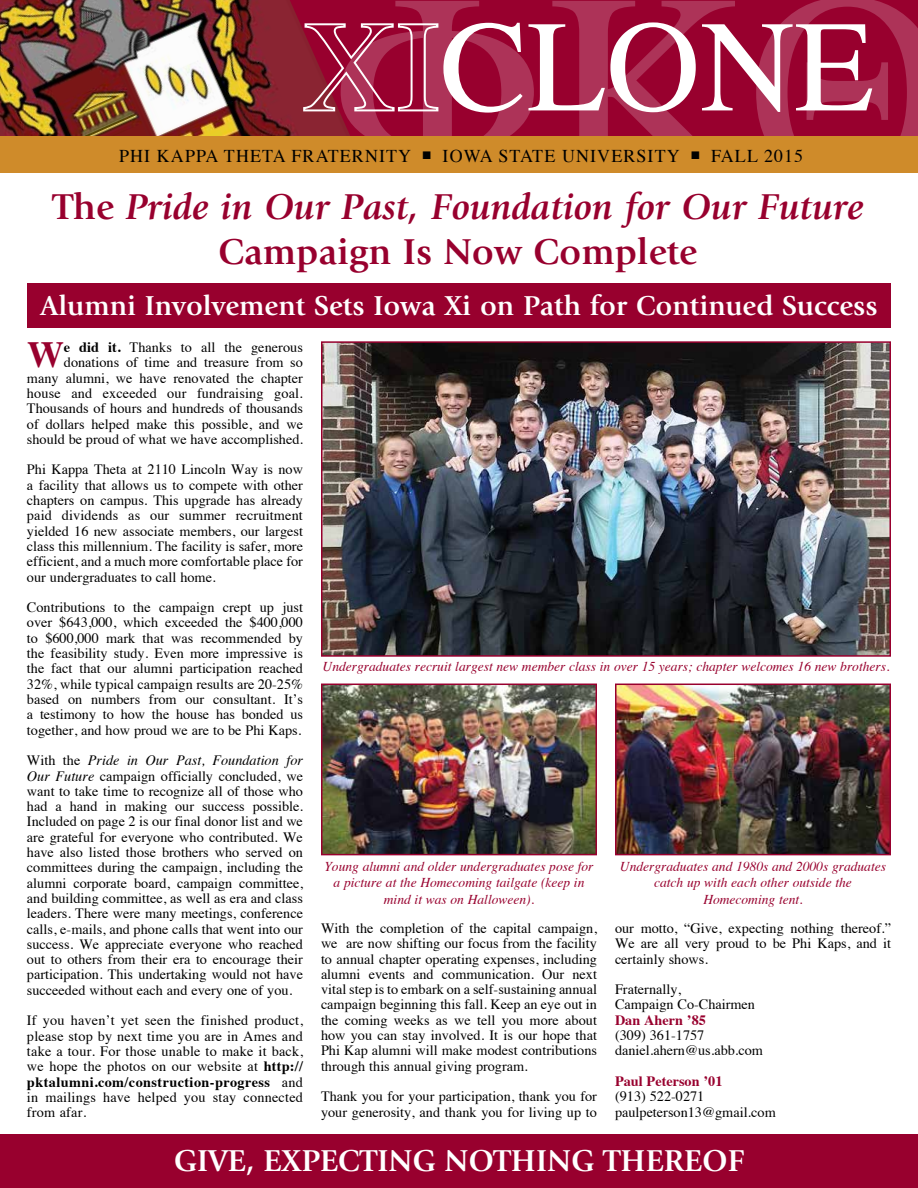
<style>
.page{position:relative;width:918px;height:1188px;background:#fff}
.page>*{position:absolute;margin:0;border:0;box-sizing:border-box;transform-origin:0 0}
.t1{font:130.2px "Times";color:#fff}
.t2{font:italic 700 37.5px/45px "Giovanni Std";color:#98002e;text-align:center}
.t3{font:700 36.9px "Times";color:#98002e}
.t4{font:700 31.5px "Giovanni";color:#fff}
.t5{font:700 28.5px "Giovanni Std";color:#fff}
.t6{font:18px "Times";letter-spacing:.06em;color:#000}
.t7{font:14.25px/15.3px "Times";color:#000;text-align:justify}
.t8{font:700 14.25px "Times";color:#98002e}
.t9{font:italic 13.5px/16.5px "Times";color:#98002e;text-align:center}
.s1{font-style:normal}
.s2{font-weight:700}
.s3{font-style:italic}
</style>
<div class="page">
<div style="left:0;top:1134px;width:918px;height:54px;background:#98002e"></div>
<div style="left:0;top:0;width:918px;height:137px;background:#98002e"></div>
<img style="left:0;top:0;width:302px;height:137px">
<div style="left:0;top:137px;width:918px;height:36px;background:#cf8b2a"></div>
<div style="left:27px;top:283px;width:864px;height:44px;background:#98002e"></div>
<img style="left:324px;top:344px;width:564px;height:310px">
<div style="left:321px;top:341px;width:570px;height:316px;border:2px solid #98002e"></div>
<img style="left:324px;top:687px;width:270px;height:165px">
<div style="left:321px;top:684px;width:276px;height:171px;border:2px solid #98002e"></div>
<img style="left:618px;top:687px;width:270px;height:165px">
<div style="left:615px;top:684px;width:276px;height:171px;border:2px solid #98002e"></div>
<svg style="left:302px;top:23px;width:232px;height:114px"></svg>
<svg style="left:552px;top:136px;width:197px;height:1px"></svg>
<svg style="left:756px;top:136px;width:162px;height:1px"></svg>
<h1 class="t1" style="left:440px;top:-55px;width:435px">CLONE</h1>
<p class="t6" style="left:119px;top:139px;width:686px">PHI KAPPA THETA FRATERNITY <sup>n</sup> IOWA STATE UNIVERSITY <sup>n</sup> FALL 2015</p>
<h2 class="t2" style="left:52px;top:185px;width:813px"><span class="s1">The</span> Pride in Our Past, Foundation for Our Future<br><span class="s1">Campaign Is Now Complete</span></h2>
<h3 class="t5" style="left:41px;top:289px;width:838px">Alumni Involvement Sets Iowa Xi on Path for Continued Success</h3>
<p class="t7" style="left:27px;top:338px;width:278px;text-align:right"><span class="s2">e did it.</span> Thanks to all the generous donations of time and treasure from so<br>many alumni, we have renovated the chapter house and exceeded our fundraising goal.<br>Thousands of hours and hundreds of thousands of dollars helped make this possible, and we should be proud of what we have accomplished.</p>
<p class="t7" style="left:27px;top:461px;width:278px">Phi Kappa Theta at 2110 Lincoln Way is now a facility that allows us to compete with other chapters on campus. This upgrade has already paid dividends as our summer recruitment yielded 16 new associate members, our largest class this millennium. The facility is safer, more efficient, and a much more comfortable place for our undergraduates to call home.</p>
<p class="t7" style="left:27px;top:599px;width:278px">Contributions to the campaign crept up just over $643,000, which exceeded the $400,000 to $600,000 mark that was recommended by the feasibility study. Even more impressive is the fact that our alumni participation reached 32%, while typical campaign results are 20-25% based on numbers from our consultant. It’s a testimony to how the house has bonded us together, and how proud we are to be Phi Kaps.</p>
<p class="t7" style="left:27px;top:752px;width:278px">With the <span class="s3">Pride in Our Past, Foundation for Our Future</span> campaign officially concluded, we want to take time to recognize all of those who had a hand in making our success possible.<br>Included on page 2 is our final donor list and we are grateful for everyone who contributed. We have also listed those brothers who served on committees during the campaign, including the alumni corporate board, campaign committee, and building committee, as well as era and class leaders. There were many meetings, conference calls, e-mails, and phone calls that went into our success. We appreciate everyone who reached out to others from their era to encourage their participation. This undertaking would not have succeeded without each and every one of you.</p>
<p class="t7" style="left:27px;top:1012px;width:278px">If you haven’t yet seen the finished product, please stop by next time you are in Ames and take a tour. For those unable to make it back, we hope the photos on our website at <span class="s2">http:// pktalumni.com/construction-progress</span> and in mailings have helped you stay connected from afar.</p>
<h3 class="t3" style="left:27px;top:320px;width:38px">W</h3>
<p class="t9" style="left:323px;top:657px;width:568px">Undergraduates recruit largest new member class in over 15 years; chapter welcomes 16 new brothers.</p>
<p class="t9" style="left:324px;top:857px;width:271px">Young alumni and older undergraduates pose for a picture at the Homecoming tailgate (keep in mind it was on Halloween).</p>
<p class="t9" style="left:620px;top:857px;width:268px">Undergraduates and 1980s and 2000s graduates catch up with each other outside the<br>Homecoming tent.</p>
<p class="t7" style="left:321px;top:919px;width:278px">With the completion of the capital campaign, we are now shifting our focus from the facility to annual chapter operating expenses, including alumni events and communication. Our next vital step is to embark on a self-sustaining annual campaign beginning this fall. Keep an eye out in the coming weeks as we tell you more about how you can stay involved. It is our hope that Phi Kap alumni will make modest contributions through this annual giving program.</p>
<p class="t7" style="left:321px;top:1088px;width:278px">Thank you for your participation, thank you for your generosity, and thank you for living up to</p>
<p class="t7" style="left:615px;top:919px;width:278px">our motto, “Give, expecting nothing thereof.” We are all very proud to be Phi Kaps, and it certainly shows.</p>
<p class="t7" style="left:615px;top:981px;width:142px">Fraternally,<br>Campaign Co-Chairmen</p>
<p class="t8" style="left:615px;top:1006px;width:92px">Dan Ahern ’85</p>
<p class="t7" style="left:615px;top:1026px;width:150px">(309) 361-1757 daniel.ahern@us.abb.com</p>
<p class="t8" style="left:615px;top:1068px;width:109px">Paul Peterson ’01</p>
<p class="t7" style="left:615px;top:1088px;width:162px">(913) 522-0271 paulpeterson13@gmail.com</p>
<h3 class="t4" style="left:174px;top:1143px;width:572px">GIVE, EXPECTING NOTHING THEREOF</h3>
</div>
